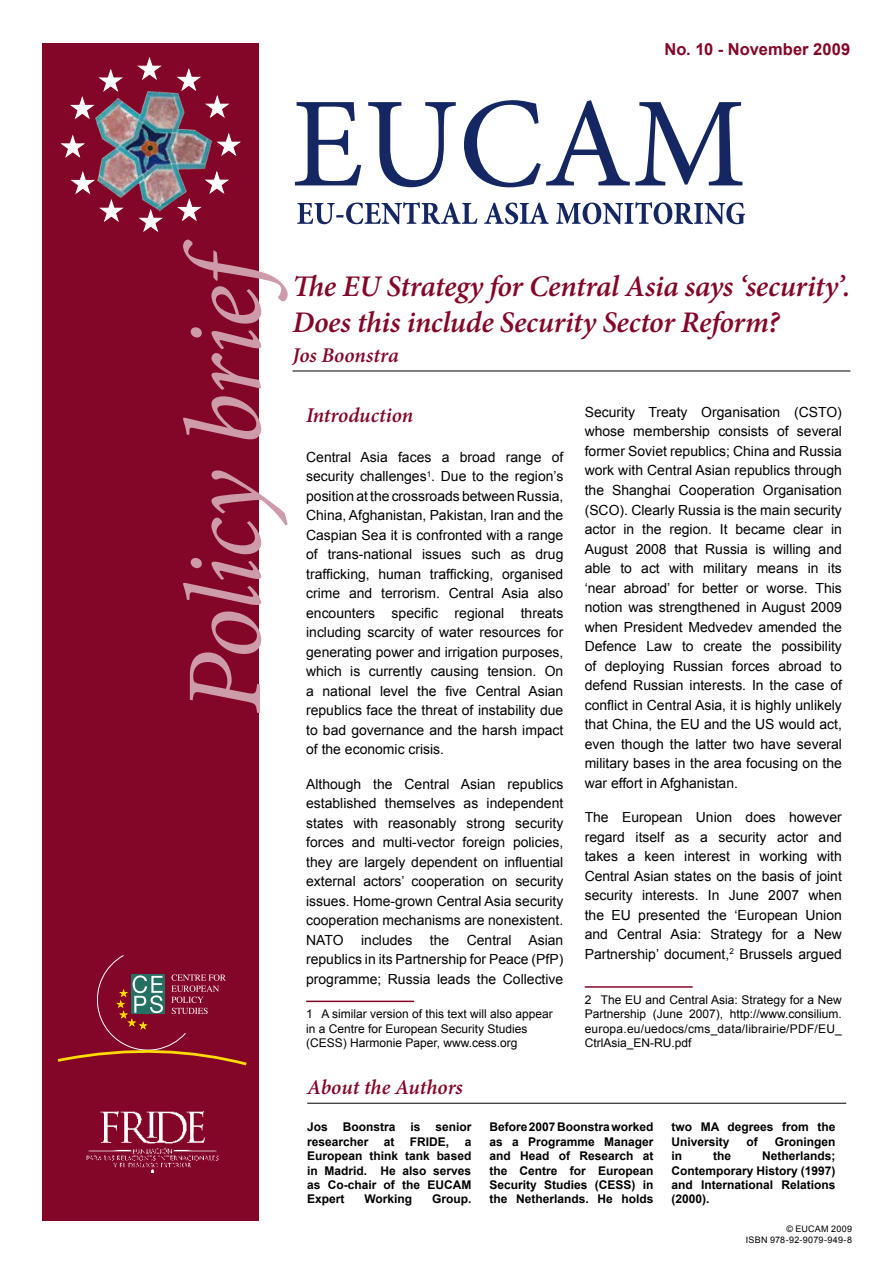
<style>
.page{position:relative;width:893px;height:1263px;background:#fff}
.page>*{position:absolute;margin:0;border:0;box-sizing:border-box;transform-origin:0 0}
.t1{font:italic 108px "Minion Pro";letter-spacing:-.02em;color:#cd9ba9}
.t2{font:italic 600 30px/36px "Minion Pro";letter-spacing:-.01em;color:#830628}
.t3{font:italic 600 21px "Minion Pro";color:#830628}
.t4{font:700 16.5px "Arial";letter-spacing:.005em;color:#830628}
.t5{font:13.95px/19.5px "Arial";color:#000;text-align:justify}
.t6{font:700 12px/14.4px "Arial";color:#000;text-align:justify}
.t7{font:12px/14.4px "Arial";color:#000}
.t8{font:9px/10.8px "Arial";letter-spacing:.025em;color:#000;text-align:right}
</style>
<div class="page">
<div style="left:43px;top:43px;width:216px;height:1177px;background:#830628"></div>
<svg style="left:60px;top:134px;width:25px;height:24px"></svg>
<svg style="left:138px;top:215px;width:25px;height:17px"></svg>
<svg style="left:70px;top:68px;width:53px;height:52px"></svg>
<svg style="left:71px;top:171px;width:48px;height:51px"></svg>
<svg style="left:182px;top:174px;width:47px;height:48px"></svg>
<svg style="left:218px;top:133px;width:23px;height:23px"></svg>
<svg style="left:176px;top:68px;width:54px;height:50px"></svg>
<svg style="left:137px;top:57px;width:25px;height:23px"></svg>
<img style="left:92px;top:88px;width:126px;height:127px">
<svg style="left:57px;top:955px;width:190px;height:110px"></svg>
<img style="left:86px;top:1111px;width:133px;height:61px">
<svg style="left:295px;top:102px;width:66px;height:83px"></svg>
<svg style="left:368px;top:102px;width:88px;height:85px"></svg>
<svg style="left:464px;top:100px;width:278px;height:87px"></svg>
<svg style="left:297px;top:202px;width:180px;height:22px"></svg>
<svg style="left:484px;top:203px;width:65px;height:21px"></svg>
<svg style="left:556px;top:202px;width:189px;height:22px"></svg>
<hr style="left:306px;top:1000px;width:108px;height:2px;background:#830628">
<hr style="left:585px;top:986px;width:108px;height:2px;background:#830628">
<hr style="left:293px;top:371px;width:557px;height:1px;background:#000">
<hr style="left:307px;top:1103px;width:539px;height:1px;background:#000">
<p class="t4" style="left:664px;top:38px;width:188px">No. 10 - November 2009</p>
<h1 class="t1" style="left:152px;top:714px;width:491px;rotate:-90deg">Policy brief</h1>
<h2 class="t2" style="left:293px;top:268px;width:559px">The EU Strategy for Central Asia says ‘security’.<br>Does this include Security Sector Reform?</h2>
<h3 class="t3" style="left:293px;top:341px;width:108px">Jos Boonstra</h3>
<p class="t5" style="left:585px;top:402px;width:259px">Security Treaty Organisation (CSTO) whose membership consists of several former Soviet republics; China and Russia work with Central Asian republics through the Shanghai Cooperation Organisation (SCO). Clearly Russia is the main security actor in the region. It became clear in August 2008 that Russia is willing and able to act with military means in its ‘near abroad’ for better or worse. This notion was strengthened in August 2009 when President Medvedev amended the Defence Law to create the possibility of deploying Russian forces abroad to defend Russian interests. In the case of conflict in Central Asia, it is highly unlikely that China, the EU and the US would act, even though the latter two have several military bases in the area focusing on the war effort in Afghanistan.</p>
<p class="t5" style="left:585px;top:807px;width:259px">The European Union does however regard itself as a security actor and takes a keen interest in working with Central Asian states on the basis of joint security interests. In June 2007 when the EU presented the ‘European Union and Central Asia: Strategy for a New Partnership’ document,<sup>2</sup> Brussels argued</p>
<p class="t7" style="left:585px;top:993px;width:259px;text-align:justify">2 The EU and Central Asia: Strategy for a New Partnership (June 2007), http://www.consilium. europa.eu/uedocs/cms_data/librairie/PDF/EU_ CtrlAsia_EN-RU.pdf</p>
<h3 class="t3" style="left:306px;top:401px;width:109px">Introduction</h3>
<p class="t5" style="left:306px;top:447px;width:259px">Central Asia faces a broad range of security challenges<sup>1</sup>. Due to the region’s position at the crossroads between Russia, China, Afghanistan, Pakistan, Iran and the Caspian Sea it is confronted with a range of trans-national issues such as drug trafficking, human trafficking, organised crime and terrorism. Central Asia also encounters specific regional threats including scarcity of water resources for generating power and irrigation purposes, which is currently causing tension. On a national level the five Central Asian republics face the threat of instability due to bad governance and the harsh impact of the economic crisis.</p>
<p class="t5" style="left:306px;top:774px;width:259px">Although the Central Asian republics established themselves as independent states with reasonably strong security forces and multi-vector foreign policies, they are largely dependent on influential external actors’ cooperation on security issues. Home-grown Central Asia security cooperation mechanisms are nonexistent.<br>NATO</p>
<p class="t5" style="left:306px;top:930px;width:259px;text-indent:161px">Central Asian republics in its Partnership for Peace (PfP) programme; Russia leads the Collective</p>
<p class="t7" style="left:306px;top:1007px;width:248px">1 A similar version of this text will also appear in a Centre for European Security Studies (CESS) Harmonie Paper, www.cess.org</p>
<p class="t5" style="left:361px;top:930px;width:53px">includes</p>
<p class="t5" style="left:430px;top:930px;width:21px">the</p>
<h3 class="t3" style="left:307px;top:1073px;width:157px">About the Authors</h3>
<p class="t6" style="left:307px;top:1120px;width:166px">Jos Boonstra is senior researcher</p>
<p class="t6" style="left:384px;top:1135px;width:12px">at</p>
<p class="t6" style="left:410px;top:1135px;width:41px">FRIDE,</p>
<p class="t6" style="left:307px;top:1135px;width:166px;text-indent:157px">a European think tank based in Madrid. He also serves as Co-chair of the EUCAM Expert</p>
<p class="t6" style="left:364px;top:1192px;width:49px">Working</p>
<p class="t6" style="left:432px;top:1192px;width:41px">Group.</p>
<p class="t6" style="left:489px;top:1120px;width:166px">Before 2007 Boonstra worked as a Programme Manager and Head of Research at the Centre for European Security Studies (CESS) in the Netherlands. He holds</p>
<p class="t6" style="left:671px;top:1120px;width:166px">two MA degrees from the<br>University</p>
<p class="t6" style="left:746px;top:1135px;width:13px">of</p>
<p class="t6" style="left:775px;top:1135px;width:62px">Groningen</p>
<p class="t6" style="left:671px;top:1149px;width:166px;text-indent:91px">Netherlands; Contemporary History (1997) and International Relations (2000).</p>
<p class="t8" style="left:746px;top:1224px;width:108px">© EUCAM 2009<br>ISBN 978-92-9079-949-8</p>
<p class="t6" style="left:671px;top:1149px;width:12px">in</p>
<p class="t6" style="left:713px;top:1149px;width:19px">the</p>
</div>
